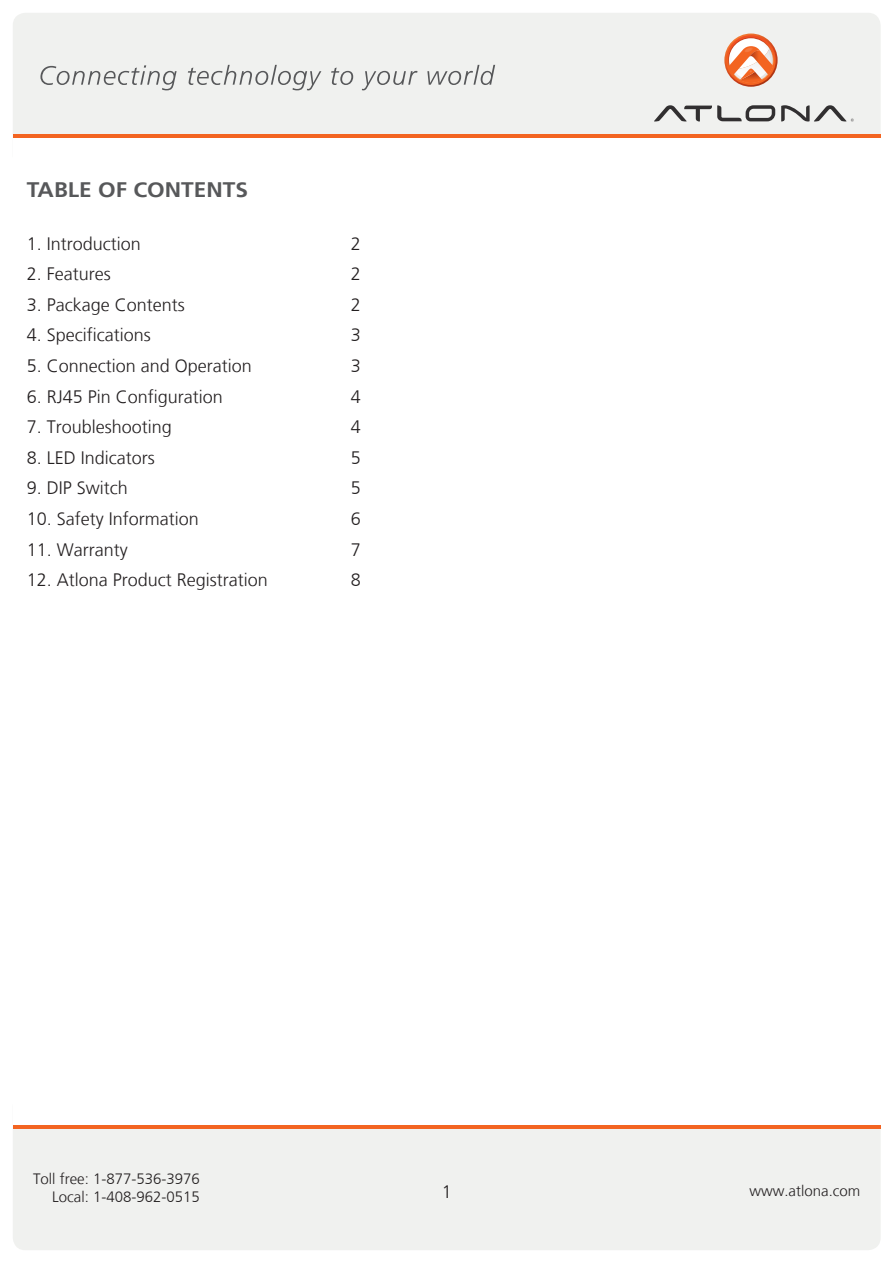
<style>
.page{position:relative;width:893px;height:1263px;background:#fff}
.page>*{position:absolute;margin:0;border:0;box-sizing:border-box;transform-origin:0 0}
.t1{font:700 21px "Frutiger LT";color:#57585a;scale:1.08 1}
.t2{font:300 18px "Frutiger LT";color:#231f20}
.t3{font:300 15px/18px "Frutiger LT";color:#231f20;text-align:right}
</style>
<div class="page">
<div style="left:13px;top:1094px;width:868px;height:156px;background:#f0f1ef;border-radius:13px"></div>
<div style="left:13px;top:1091px;width:868px;height:36px;background:#fff"></div>
<hr style="left:13px;top:1125px;width:868px;height:3px;background:#f36421">
<div style="left:13px;top:13px;width:868px;height:156px;background:#f0f1ef;border-radius:13px"></div>
<div style="left:13px;top:136px;width:868px;height:36px;background:#fff"></div>
<hr style="left:13px;top:134px;width:868px;height:4px;background:#f36421">
<svg style="left:654px;top:105px;width:121px;height:16px"></svg>
<svg style="left:781px;top:105px;width:73px;height:17px"></svg>
<svg style="left:724px;top:34px;width:54px;height:53px"></svg>
<svg style="left:726px;top:35px;width:50px;height:50px"></svg>
<svg style="left:728px;top:37px;width:46px;height:46px"></svg>
<svg style="left:40px;top:65px;width:137px;height:25px"></svg>
<svg style="left:188px;top:65px;width:133px;height:25px"></svg>
<svg style="left:331px;top:68px;width:22px;height:17px"></svg>
<svg style="left:362px;top:71px;width:55px;height:19px"></svg>
<svg style="left:427px;top:65px;width:68px;height:20px"></svg>
<p class="t1" style="left:27px;top:178px;width:206px">TABLE OF CONTENTS</p>
<p class="t2" style="left:27px;top:233px;width:116px">1. Introduction</p>
<p class="t2" style="left:351px;top:233px;width:12px">2</p>
<p class="t2" style="left:27px;top:264px;width:86px">2. Features</p>
<p class="t2" style="left:351px;top:264px;width:12px">2</p>
<p class="t2" style="left:27px;top:294px;width:160px">3. Package Contents</p>
<p class="t2" style="left:351px;top:294px;width:12px">2</p>
<p class="t2" style="left:27px;top:325px;width:126px">4. Specifications</p>
<p class="t2" style="left:351px;top:325px;width:12px">3</p>
<p class="t2" style="left:27px;top:355px;width:227px">5. Connection and Operation</p>
<p class="t2" style="left:351px;top:355px;width:12px">3</p>
<p class="t2" style="left:27px;top:386px;width:198px">6. RJ45 Pin Configuration</p>
<p class="t2" style="left:351px;top:386px;width:12px">4</p>
<p class="t2" style="left:27px;top:417px;width:147px">7. Troubleshooting</p>
<p class="t2" style="left:351px;top:417px;width:12px">4</p>
<p class="t2" style="left:27px;top:447px;width:130px">8. LED Indicators</p>
<p class="t2" style="left:351px;top:447px;width:12px">5</p>
<p class="t2" style="left:27px;top:478px;width:103px">9. DIP Switch</p>
<p class="t2" style="left:351px;top:478px;width:12px">5</p>
<p class="t2" style="left:27px;top:508px;width:174px">10. Safety Information</p>
<p class="t2" style="left:351px;top:508px;width:12px">6</p>
<p class="t2" style="left:27px;top:539px;width:102px">11. Warranty</p>
<p class="t2" style="left:351px;top:539px;width:12px">7</p>
<p class="t2" style="left:27px;top:570px;width:243px">12. Atlona Product Registration</p>
<p class="t2" style="left:351px;top:570px;width:12px">8</p>
<p class="t3" style="left:33px;top:1170px;width:168px">Toll free: 1-877-536-3976<br>Local: 1-408-962-0515</p>
<p class="t2" style="left:442px;top:1181px;width:12px">1</p>
<p class="t3" style="left:749px;top:1181px;width:112px">www.atlona.com</p>
</div>
